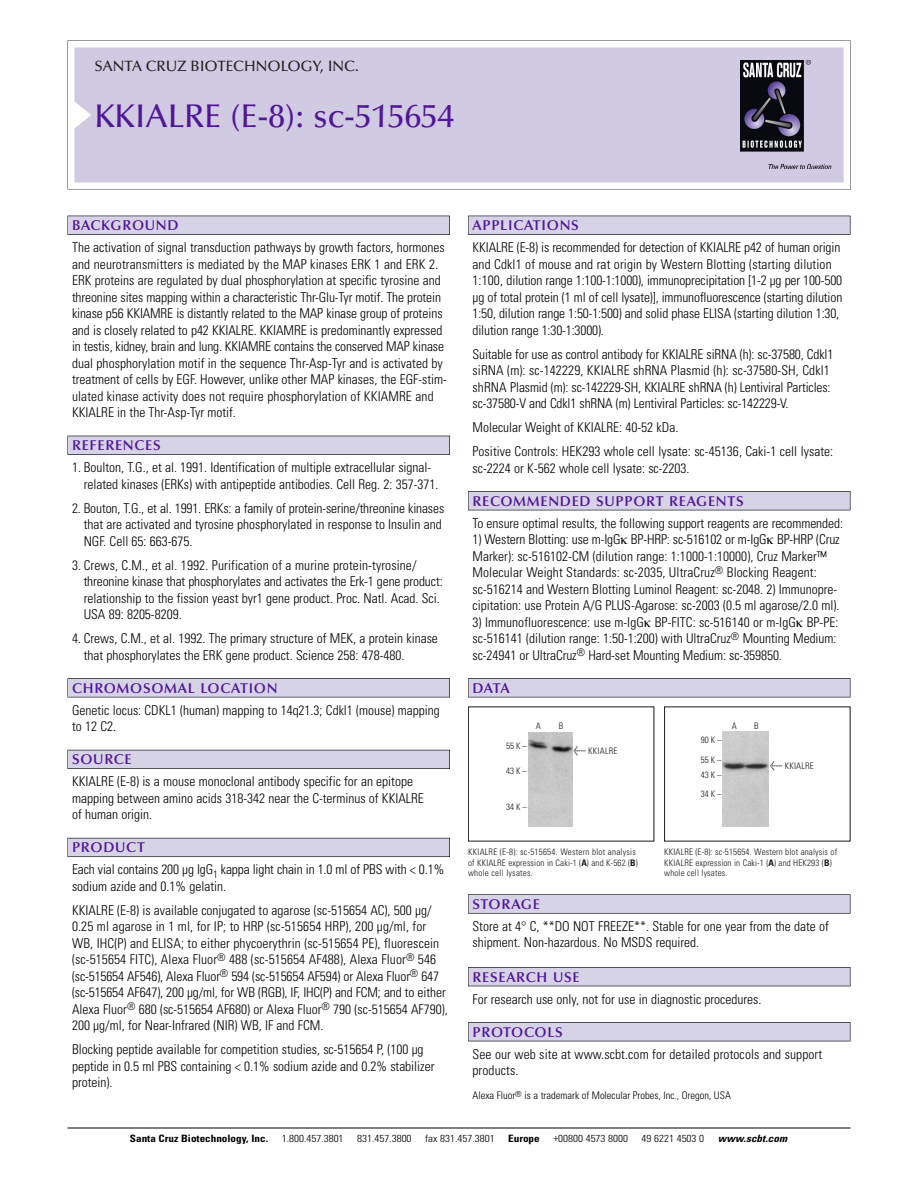
<style>
.page{position:relative;width:918px;height:1188px;background:#fff}
.page>*{position:absolute;margin:0;border:0;box-sizing:border-box;transform-origin:0 0}
.t1{font:500 33px "Optima";color:#511695}
.t2{font:500 15px "Optima";color:#231f20}
.t3{font:600 14.25px "Optima";letter-spacing:.05em;color:#511695}
.t4{font:300 condensed 13.5px/16.5px "Univers";color:#000}
.t5{font:300 condensed 10.5px "Univers";color:#000}
.t6{font:300 condensed 10.2px "Univers";color:#000;scale:1.1 1}
.t7{font:700 condensed 10.2px "Univers";color:#000;scale:1.1 1}
.t8{font:italic 700 condensed 10.2px "Univers";letter-spacing:.005em;color:#000;scale:1.1 1}
.t9{font:9px/10.5px "Univers Condensed Light+UVENQT";letter-spacing:.015em;color:#191919}
.t10{font:9px/10.5px "Univers Condensed Light+BKKPON";letter-spacing:.025em;color:#191919}
.s1{font-family:"Meta Plus Book Roman+YMUJDG";font-size:10.5px}
.s2{font-family:"Meta Plus Book Roman+FBSPQG";font-size:10.5px}
.s3{font-family:"Univers Condensed Bold+GKHXED"}
.s4{font-family:"Univers Condensed Bold+MOEHYH"}
</style>
<div class="page">
<svg style="left:68px;top:40px;width:783px;height:149px"></svg>
<div style="left:74px;top:47px;width:770px;height:135px;background:#d1cae3"></div>
<img style="left:741px;top:60px;width:90px;height:108px">
<div style="left:68px;top:216px;width:382px;height:19px;background:#525155"></div>
<div style="left:68px;top:216px;width:381px;height:18px;background:#d7d3e7"></div>
<div style="left:68px;top:436px;width:382px;height:19px;background:#515055"></div>
<div style="left:68px;top:436px;width:381px;height:18px;background:#d7d3e7"></div>
<div style="left:68px;top:678px;width:382px;height:19px;background:#545357"></div>
<div style="left:68px;top:679px;width:381px;height:18px;background:#d7d3e7"></div>
<div style="left:68px;top:750px;width:382px;height:19px;background:#54535a"></div>
<div style="left:68px;top:750px;width:381px;height:18px;background:#d7d3e7"></div>
<div style="left:68px;top:838px;width:382px;height:19px;background:#5b5a62"></div>
<div style="left:68px;top:838px;width:381px;height:18px;background:#d7d3e7"></div>
<div style="left:468px;top:216px;width:382px;height:19px;background:#525155"></div>
<div style="left:468px;top:216px;width:382px;height:18px;background:#d7d3e7"></div>
<div style="left:468px;top:491px;width:382px;height:19px;background:#525155"></div>
<div style="left:468px;top:492px;width:382px;height:18px;background:#d7d3e7"></div>
<div style="left:468px;top:678px;width:382px;height:19px;background:#545357"></div>
<div style="left:468px;top:679px;width:382px;height:18px;background:#d7d3e7"></div>
<div style="left:468px;top:894px;width:382px;height:20px;background:#666667"></div>
<div style="left:468px;top:895px;width:382px;height:18px;background:#d7d3e7"></div>
<div style="left:468px;top:967px;width:382px;height:19px;background:#525156"></div>
<div style="left:468px;top:968px;width:382px;height:18px;background:#d7d3e7"></div>
<div style="left:468px;top:1022px;width:382px;height:19px;background:#525155"></div>
<div style="left:468px;top:1023px;width:382px;height:18px;background:#d7d3e7"></div>
<hr style="left:68px;top:1128px;width:782px;height:1px;background:#000">
<img style="left:528px;top:732px;width:44px;height:95px">
<img style="left:723px;top:732px;width:45px;height:95px">
<p class="t2" style="left:94px;top:61px;width:266px">SANTA CRUZ BIOTECHNOLOGY, INC.</p>
<h1 class="t1" style="left:94px;top:103px;width:361px">KKIALRE (E-8): sc-515654</h1>
<p class="t3" style="left:72px;top:219px;width:108px">BACKGROUND</p>
<p class="t4" style="left:72px;top:240px;width:376px">The activation of signal transduction pathways by growth factors, hormones and neurotransmitters is mediated by the MAP kinases ERK 1 and ERK 2.<br>ERK proteins are regulated by dual phosphorylation at specific tyrosine and threonine sites mapping within a characteristic Thr-Glu-Tyr motif. The protein kinase p56 KKIAMRE is distantly related to the MAP kinase group of proteins and is closely related to p42 KKIALRE. KKIAMRE is predominantly expressed in testis, kidney, brain and lung. KKIAMRE contains the conserved MAP kinase dual phosphorylation motif in the sequence Thr-Asp-Tyr and is activated by treatment of cells by EGF. However, unlike other MAP kinases, the EGF-stim&shy;ulated kinase activity does not require phosphorylation of KKIAMRE and KKIALRE in the Thr-Asp-Tyr motif.</p>
<p class="t3" style="left:72px;top:440px;width:90px">REFERENCES</p>
<p class="t4" style="left:84px;top:460px;width:356px;text-indent:-12px">1. Boulton, T.G., et al. 1991. Identification of multiple extracellular signal&shy;related kinases (ERKs) with antipeptide antibodies. Cell Reg. 2: 357-371.</p>
<p class="t4" style="left:84px;top:501px;width:362px;text-indent:-12px">2. Bouton, T.G., et al. 1991. ERKs: a family of protein-serine/threonine kinases that are activated and tyrosine phosphorylated in response to Insulin and<br>NGF. Cell 65: 663-675.</p>
<p class="t4" style="left:84px;top:558px;width:361px;text-indent:-12px">3. Crews, C.M., et al. 1992. Purification of a murine protein-tyrosine/ threonine kinase that phosphorylates and activates the Erk-1 gene product: relationship to the fission yeast byr1 gene product. Proc. Natl. Acad. Sci.<br>USA 89: 8205-8209.</p>
<p class="t4" style="left:84px;top:631px;width:356px;text-indent:-12px">4. Crews, C.M., et al. 1992. The primary structure of MEK, a protein kinase that phosphorylates the ERK gene product. Science 258: 478-480.</p>
<p class="t3" style="left:72px;top:682px;width:207px">CHROMOSOMAL LOCATION</p>
<p class="t4" style="left:72px;top:703px;width:369px">Genetic locus: CDKL1 (human) mapping to 14q21.3; Cdkl1 (mouse) mapping to 12 C2.</p>
<p class="t3" style="left:72px;top:754px;width:61px">SOURCE</p>
<p class="t4" style="left:72px;top:774px;width:353px">KKIALRE (E-8) is a mouse monoclonal antibody specific for an epitope mapping between amino acids 318-342 near the C-terminus of KKIALRE of human origin.</p>
<p class="t3" style="left:72px;top:842px;width:74px">PRODUCT</p>
<p class="t4" style="left:72px;top:862px;width:374px">Each vial contains 200 µg IgG<sub>1</sub> kappa light chain in 1.0 ml of PBS with &lt; 0.1% sodium azide and 0.1% gelatin.</p>
<p class="t4" style="left:72px;top:903px;width:377px">KKIALRE (E-8) is available conjugated to agarose (sc-515654 AC), 500 µg/ 0.25 ml agarose in 1 ml, for IP; to HRP (sc-515654 HRP), 200 µg/ml, for WB, IHC(P) and ELISA; to either phycoerythrin (sc-515654 PE), fluorescein (sc-515654 FITC), Alexa Fluor<sup>®</sup> 488 (sc-515654 AF488), Alexa Fluor<sup>®</sup> 546 (sc-515654 AF546), Alexa Fluor<sup>®</sup> 594 (sc-515654 AF594) or Alexa Fluor<sup>®</sup> 647 (sc-515654 AF647), 200 µg/ml, for WB (RGB), IF, IHC(P) and FCM; and to either Alexa Fluor<sup>®</sup> 680 (sc-515654 AF680) or Alexa Fluor<sup>®</sup> 790 (sc-515654 AF790), 200 µg/ml, for Near-Infrared (NIR) WB, IF and FCM.</p>
<p class="t4" style="left:72px;top:1042px;width:364px">Blocking peptide available for competition studies, sc-515654 P, (100 µg peptide in 0.5 ml PBS containing &lt; 0.1% sodium azide and 0.2% stabilizer protein).</p>
<p class="t3" style="left:473px;top:219px;width:108px">APPLICATIONS</p>
<p class="t4" style="left:473px;top:240px;width:371px">KKIALRE (E-8) is recommended for detection of KKIALRE p42 of human origin and Cdkl1 of mouse and rat origin by Western Blotting (starting dilution 1:100, dilution range 1:100-1:1000), immunoprecipitation [1-2 µg per 100-500 µg of total protein (1 ml of cell lysate)], immunofluorescence (starting dilution 1:50, dilution range 1:50-1:500) and solid phase ELISA (starting dilution 1:30, dilution range 1:30-1:3000).</p>
<p class="t4" style="left:473px;top:347px;width:362px">Suitable for use as control antibody for KKIALRE siRNA (h): sc-37580, Cdkl1 siRNA (m): sc-142229, KKIALRE shRNA Plasmid (h): sc-37580-SH, Cdkl1 shRNA Plasmid (m): sc-142229-SH, KKIALRE shRNA (h) Lentiviral Particles: sc-37580-V and Cdkl1 shRNA (m) Lentiviral Particles: sc-142229-V.</p>
<p class="t4" style="left:473px;top:416px;width:362px;line-height:24px">Molecular Weight of KKIALRE: 40-52 kDa.<br>Positive Controls: HEK293 whole cell lysate: sc-45136, Caki-1 cell lysate:</p>
<p class="t4" style="left:473px;top:461px;width:219px">sc-2224 or K-562 whole cell lysate: sc-2203.</p>
<p class="t3" style="left:473px;top:495px;width:273px">RECOMMENDED SUPPORT REAGENTS</p>
<p class="t4" style="left:473px;top:516px;width:372px">To ensure optimal results, the following support reagents are recommended:</p>
<p class="t4" style="left:473px;top:532px;width:369px">1) Western Blotting: use m-IgG BP-HRP: sc-516102 or m-IgG BP-HRP (Cruz Marker): sc-516102-CM (dilution range: 1:1000-1:10000), Cruz Marker™ Molecular Weight Standards: sc-2035, UltraCruz<sup>®</sup> Blocking Reagent: sc-516214 and Western Blotting Luminol Reagent: sc-2048. 2) Immunopre&shy;cipitation: use Protein A/G PLUS-Agarose: sc-2003 (0.5 ml agarose/2.0 ml).</p>
<p class="t4" style="left:473px;top:615px;width:368px">3) Immunofluorescence: use m-IgG BP-FITC: sc-516140 or m-IgG BP-PE: sc-516141 (dilution range: 1:50-1:200) with UltraCruz<sup>®</sup> Mounting Medium: sc-24941 or UltraCruz<sup>®</sup> Hard-set Mounting Medium: sc-359850.</p>
<p class="t3" style="left:473px;top:682px;width:39px">DATA</p>
<p class="t10" style="left:536px;top:721px;width:7px">A</p>
<p class="t10" style="left:559px;top:721px;width:6px">B</p>
<p class="t9" style="left:732px;top:721px;width:7px">A</p>
<p class="t9" style="left:754px;top:721px;width:6px">B</p>
<p class="t10" style="left:506px;top:742px;width:22px">55K–</p>
<p class="t10" style="left:506px;top:766px;width:22px">43K–</p>
<p class="t10" style="left:506px;top:802px;width:22px">34K–</p>
<p class="t10" style="left:573px;top:746px;width:45px"><span class="s1">&lt;</span> KKIALRE</p>
<p class="t9" style="left:701px;top:731px;width:22px;line-height:19.5px">90K–<br>55K–</p>
<p class="t9" style="left:701px;top:766px;width:22px;line-height:19.4px">43K–<br>34K–</p>
<p class="t9" style="left:770px;top:762px;width:45px"><span class="s2">&lt;</span> KKIALRE</p>
<p class="t10" style="left:468px;top:848px;width:171px">KKIALRE (E-8): sc-515654. Western blot analysis of KKIALRE expression in Caki-1 (<span class="s3">A</span>) and K-562 (<span class="s3">B</span>) whole cell lysates.</p>
<p class="t9" style="left:664px;top:848px;width:175px">KKIALRE (E-8): sc-515654. Western blot analysis of<br>KKIALRE expression in Caki-1 (<span class="s4">A</span>) and HEK293 (<span class="s4">B</span>) whole cell lysates.</p>
<p class="t3" style="left:473px;top:898px;width:69px">STORAGE</p>
<p class="t4" style="left:473px;top:919px;width:358px">Store at 4° C, **DO NOT FREEZE**. Stable for one year from the date of shipment. Non-hazardous. No MSDS required.</p>
<p class="t3" style="left:473px;top:971px;width:109px">RESEARCH USE</p>
<p class="t4" style="left:473px;top:992px;width:290px">For research use only, not for use in diagnostic procedures.</p>
<p class="t3" style="left:473px;top:1026px;width:92px">PROTOCOLS</p>
<p class="t4" style="left:473px;top:1047px;width:351px">See our web site at www.scbt.com for detailed protocols and support products.</p>
<p class="t5" style="left:473px;top:1092px;width:260px">Alexa Fluor<sup>®</sup> is a trademark of Molecular Probes, Inc., Oregon, USA</p>
<p class="t7" style="left:130px;top:1135px;width:127px">Santa Cruz Biotechnology, Inc.</p>
<p class="t6" style="left:282px;top:1135px;width:58px">1.800.457.3801</p>
<p class="t6" style="left:357px;top:1135px;width:51px">831.457.3800</p>
<p class="t6" style="left:425px;top:1135px;width:65px">fax 831.457.3801</p>
<p class="t7" style="left:508px;top:1135px;width:30px">Europe</p>
<p class="t6" style="left:553px;top:1135px;width:69px">+00800 4573 8000</p>
<p class="t6" style="left:642px;top:1135px;width:58px">49 6221 4503 0</p>
<p class="t8" style="left:718px;top:1135px;width:64px">www.scbt.com</p>
</div>
